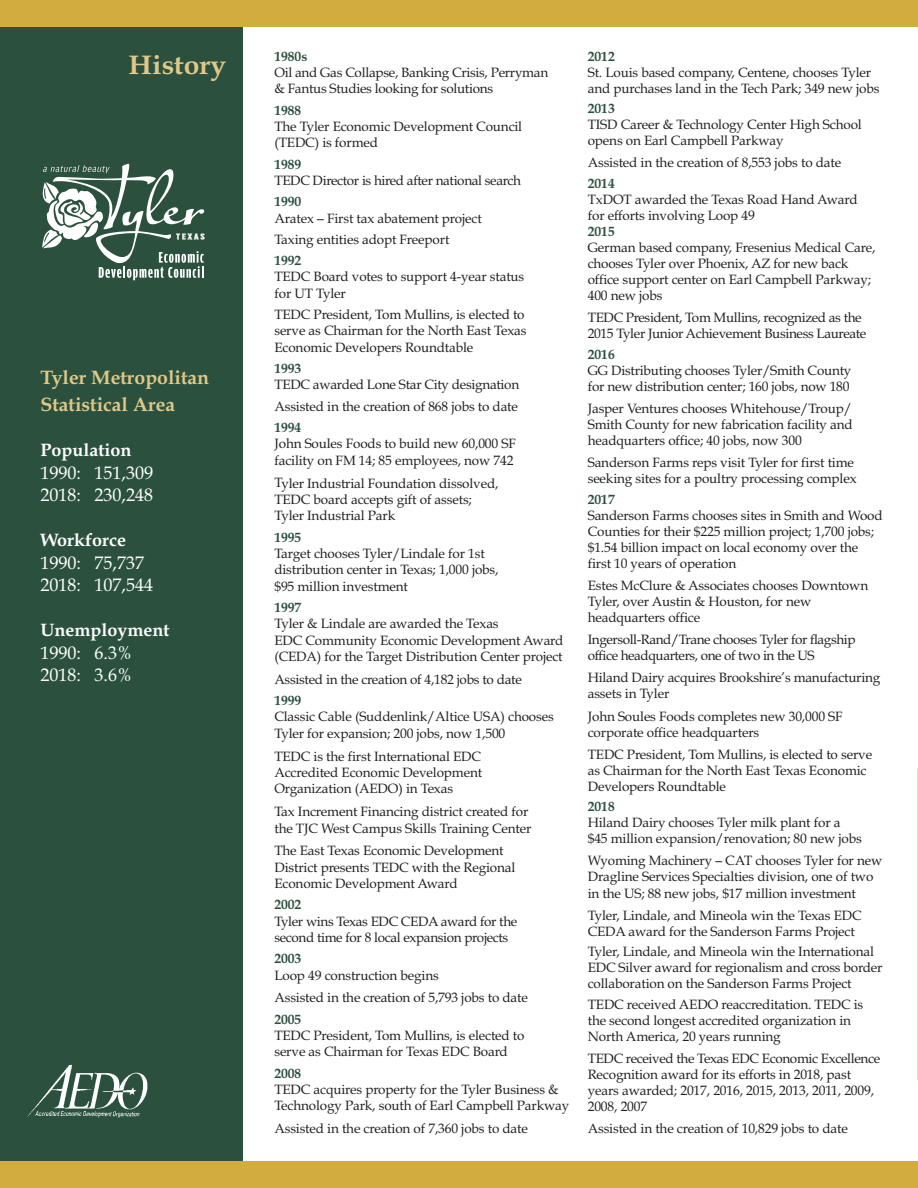
<style>
.page{position:relative;width:918px;height:1188px;background:#fff}
.page>*{position:absolute;margin:0;border:0;box-sizing:border-box;transform-origin:0 0}
.t1{font:700 27px "Book Antiqua";color:#e1c888;scale:1.05 1}
.t2{font:700 19.5px/27px "Book Antiqua";color:#e1c888}
.t3{font:18px/22.5px "Book Antiqua";color:#fff}
.t4{font:700 18px "Book Antiqua";color:#fff}
.t5{font:13.5px/16px "Book Antiqua";letter-spacing:-.01em;color:#231f20}
.t6{font:700 13.5px "Book Antiqua";color:#2b513e}
.t7{font:13.5px/16px "Book Antiqua";letter-spacing:-.03em;color:#231f20}
</style>
<div class="page">
<div style="left:0;top:18px;width:243px;height:1151px;background:#2b513e"></div>
<div style="left:0;top:0;width:918px;height:27px;background:#d2ac3f"></div>
<div style="left:0;top:1161px;width:918px;height:27px;background:#d2ac3f"></div>
<svg style="left:42px;top:164px;width:163px;height:116px"></svg>
<img style="left:188px;top:234px;width:16px;height:5px">
<img style="left:27px;top:1065px;width:121px;height:53px">
<h1 class="t1" style="left:129px;top:53px;width:94px">History</h1>
<h2 class="t2" style="left:40px;top:366px;width:170px">Tyler Metropolitan<br>Statistical Area</h2>
<h3 class="t4" style="left:40px;top:443px;width:92px">Population</h3>
<h3 class="t3" style="left:40px;top:463px;width:114px">1990: 151,309<br>2018: 230,248</h3>
<h3 class="t4" style="left:40px;top:533px;width:87px">Workforce</h3>
<h3 class="t3" style="left:40px;top:553px;width:114px">1990: 75,737<br>2018: 107,544</h3>
<h3 class="t4" style="left:40px;top:623px;width:130px">Unemployment</h3>
<h3 class="t3" style="left:40px;top:643px;width:93px">1990: 6.3%<br>2018: 3.6%</h3>
<p class="t6" style="left:274px;top:50px;width:34px">1980s</p>
<p class="t5" style="left:274px;top:66px;width:275px">Oil and Gas Collapse, Banking Crisis, Perryman &amp; Fantus Studies looking for solutions</p>
<p class="t6" style="left:274px;top:104px;width:28px">1988</p>
<p class="t5" style="left:274px;top:120px;width:249px">The Tyler Economic Development Council (TEDC) is formed</p>
<p class="t6" style="left:274px;top:158px;width:28px">1989</p>
<p class="t5" style="left:274px;top:174px;width:248px">TEDC Director is hired after national search</p>
<p class="t6" style="left:274px;top:196px;width:28px">1990</p>
<p class="t5" style="left:274px;top:209px;width:209px;line-height:21.3px">Aratex – First tax abatement project<br>Taxing entities adopt Freeport</p>
<p class="t6" style="left:274px;top:255px;width:28px">1992</p>
<p class="t5" style="left:274px;top:270px;width:251px">TEDC Board votes to support 4-year status for UT Tyler</p>
<p class="t5" style="left:274px;top:308px;width:254px">TEDC President, Tom Mullins, is elected to serve as Chairman for the North East Texas<br>Economic Developers Roundtable</p>
<p class="t6" style="left:274px;top:363px;width:28px">1993</p>
<p class="t5" style="left:274px;top:376px;width:246px;line-height:21.3px">TEDC awarded Lone Star City designation<br>Assisted in the creation of 868 jobs to date</p>
<p class="t6" style="left:274px;top:422px;width:28px">1994</p>
<p class="t5" style="left:274px;top:437px;width:243px">John Soules Foods to build new 60,000 SF facility on FM 14; 85 employees, now 742</p>
<p class="t5" style="left:274px;top:476px;width:226px">Tyler Industrial Foundation dissolved,<br>TEDC board accepts gift of assets;<br>Tyler Industrial Park</p>
<p class="t6" style="left:274px;top:531px;width:28px">1995</p>
<p class="t5" style="left:274px;top:547px;width:226px">Target chooses Tyler/Lindale for 1st distribution center in Texas; 1,000 jobs, $95 million investment</p>
<p class="t6" style="left:274px;top:602px;width:28px">1997</p>
<p class="t5" style="left:274px;top:617px;width:291px">Tyler &amp; Lindale are awarded the Texas<br>EDC Community Economic Development Award (CEDA) for the Target Distribution Center project</p>
<p class="t5" style="left:274px;top:673px;width:249px">Assisted in the creation of 4,182 jobs to date</p>
<p class="t6" style="left:274px;top:695px;width:28px">1999</p>
<p class="t5" style="left:274px;top:710px;width:281px">Classic Cable (Suddenlink/Altice USA) chooses<br>Tyler for expansion; 200 jobs, now 1,500</p>
<p class="t5" style="left:274px;top:749px;width:209px;text-align:justify">TEDC is the first International EDC Accredited Economic Development Organization (AEDO) in Texas</p>
<p class="t5" style="left:274px;top:805px;width:259px">Tax Increment Financing district created for the TJC West Campus Skills Training Center</p>
<p class="t5" style="left:274px;top:844px;width:243px">The East Texas Economic Development<br>District presents TEDC with the Regional<br>Economic Development Award</p>
<p class="t6" style="left:274px;top:899px;width:28px">2002</p>
<p class="t5" style="left:274px;top:914px;width:244px">Tyler wins Texas EDC CEDA award for the second time for 8 local expansion projects</p>
<p class="t6" style="left:274px;top:953px;width:28px">2003</p>
<p class="t5" style="left:274px;top:965px;width:255px;line-height:22.8px">Loop 49 construction begins<br>Assisted in the creation of 5,793 jobs to date</p>
<p class="t6" style="left:274px;top:1014px;width:28px">2005</p>
<p class="t5" style="left:274px;top:1029px;width:252px">TEDC President, Tom Mullins, is elected to serve as Chairman for Texas EDC Board</p>
<p class="t6" style="left:274px;top:1068px;width:28px">2008</p>
<p class="t5" style="left:274px;top:1083px;width:296px">TEDC acquires property for the Tyler Business &amp;<br>Technology Park, south of Earl Campbell Parkway</p>
<p class="t5" style="left:274px;top:1122px;width:255px">Assisted in the creation of 7,360 jobs to date</p>
<p class="t6" style="left:588px;top:50px;width:28px">2012</p>
<p class="t5" style="left:588px;top:66px;width:293px">St. Louis based company, Centene, chooses Tyler and purchases land in the Tech Park; 349 new jobs</p>
<p class="t6" style="left:588px;top:103px;width:28px">2013</p>
<p class="t5" style="left:588px;top:118px;width:276px">TISD Career &amp; Technology Center High School opens on Earl Campbell Parkway</p>
<p class="t5" style="left:588px;top:156px;width:255px">Assisted in the creation of 8,553 jobs to date</p>
<p class="t6" style="left:588px;top:178px;width:28px">2014</p>
<p class="t5" style="left:588px;top:193px;width:271px">TxDOT awarded the Texas Road Hand Award for efforts involving Loop 49</p>
<p class="t6" style="left:588px;top:226px;width:28px">2015</p>
<p class="t5" style="left:588px;top:241px;width:289px">German based company, Fresenius Medical Care, chooses Tyler over Phoenix, AZ for new back office support center on Earl Campbell Parkway; 400 new jobs</p>
<p class="t5" style="left:588px;top:311px;width:280px">TEDC President, Tom Mullins, recognized as the<br>2015 Tyler Junior Achievement Business Laureate</p>
<p class="t6" style="left:588px;top:349px;width:28px">2016</p>
<p class="t5" style="left:588px;top:364px;width:265px">GG Distributing chooses Tyler/Smith County for new distribution center; 160 jobs, now 180</p>
<p class="t5" style="left:588px;top:402px;width:267px;text-align:justify">Jasper Ventures chooses Whitehouse/Troup/ Smith County for new fabrication facility and headquarters office; 40 jobs, now 300</p>
<p class="t5" style="left:588px;top:456px;width:270px">Sanderson Farms reps visit Tyler for first time seeking sites for a poultry processing complex</p>
<p class="t6" style="left:588px;top:494px;width:28px">2017</p>
<p class="t5" style="left:588px;top:509px;width:297px">Sanderson Farms chooses sites in Smith and Wood Counties for their $225 million project; 1,700 jobs; $1.54 billion impact on local economy over the first 10 years of operation</p>
<p class="t5" style="left:588px;top:579px;width:282px">Estes McClure &amp; Associates chooses Downtown<br>Tyler, over Austin &amp; Houston, for new headquarters office</p>
<p class="t7" style="left:588px;top:633px;width:269px">Ingersoll-Rand/Trane chooses Tyler for flagship office headquarters, one of two in the US</p>
<p class="t5" style="left:588px;top:671px;width:294px">Hiland Dairy acquires Brookshire’s manufacturing assets in Tyler</p>
<p class="t5" style="left:588px;top:709px;width:256px">John Soules Foods completes new 30,000 SF corporate office headquarters</p>
<p class="t5" style="left:588px;top:748px;width:286px">TEDC President, Tom Mullins, is elected to serve as Chairman for the North East Texas Economic<br>Developers Roundtable</p>
<p class="t6" style="left:588px;top:801px;width:28px">2018</p>
<p class="t5" style="left:588px;top:816px;width:276px">Hiland Dairy chooses Tyler milk plant for a $45 million expansion/renovation; 80 new jobs</p>
<p class="t5" style="left:588px;top:854px;width:296px">Wyoming Machinery – CAT chooses Tyler for new<br>Dragline Services Specialties division, one of two in the US; 88 new jobs, $17 million investment</p>
<p class="t5" style="left:588px;top:909px;width:275px">Tyler, Lindale, and Mineola win the Texas EDC<br>CEDA award for the Sanderson Farms Project</p>
<p class="t5" style="left:588px;top:945px;width:296px">Tyler, Lindale, and Mineola win the International<br>EDC Silver award for regionalism and cross border collaboration on the Sanderson Farms Project</p>
<p class="t5" style="left:588px;top:998px;width:277px">TEDC received AEDO reaccreditation. TEDC is the second longest accredited organization in<br>North America, 20 years running</p>
<p class="t5" style="left:588px;top:1052px;width:294px">TEDC received the Texas EDC Economic Excellence Recognition award for its efforts in 2018, past years awarded; 2017, 2016, 2015, 2013, 2011, 2009, 2008, 2007</p>
<p class="t5" style="left:588px;top:1122px;width:262px">Assisted in the creation of 10,829 jobs to date</p>
</div>
